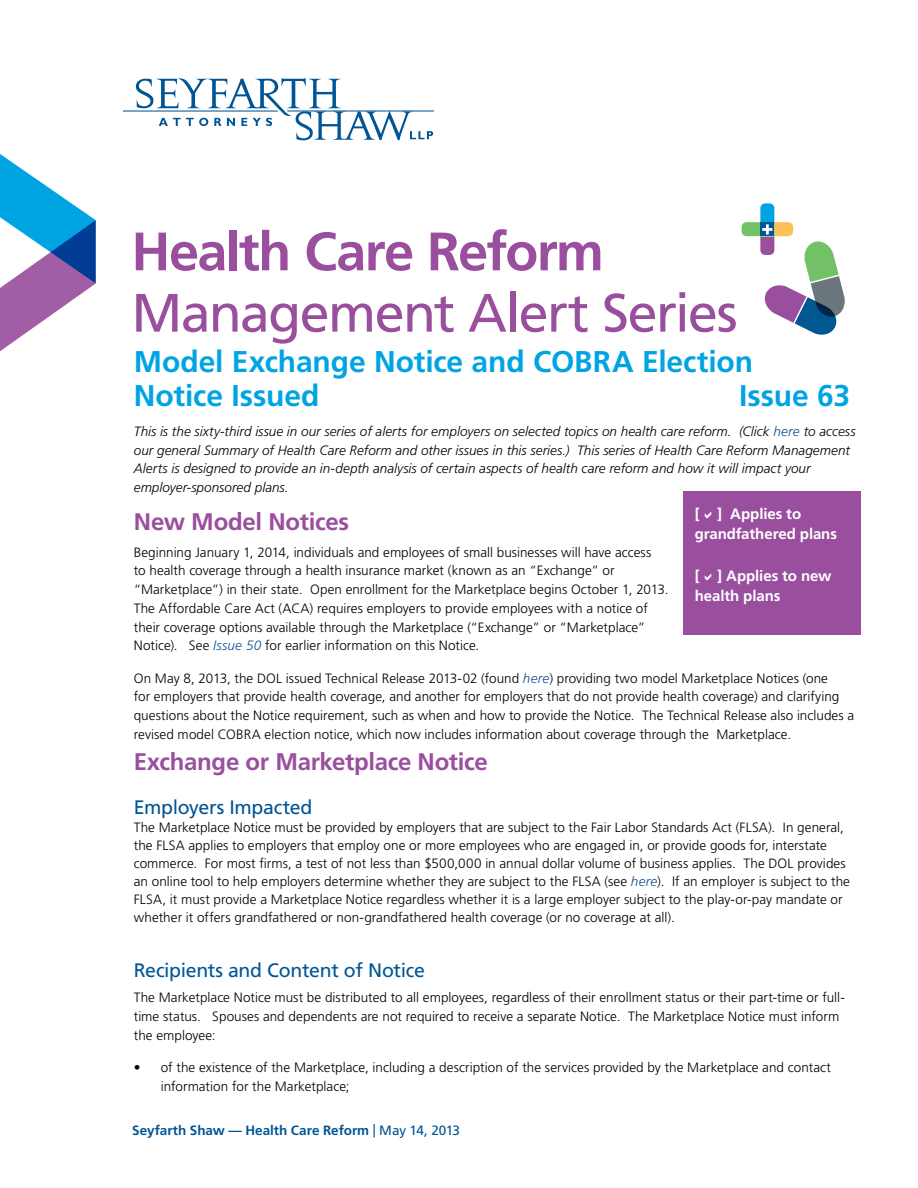
<style>
.page{position:relative;width:918px;height:1188px;background:#fff}
.page>*{position:absolute;margin:0;border:0;box-sizing:border-box;transform-origin:0 0}
.t1{font:54px "Frutiger LT Std";letter-spacing:-.03em;color:#9a4e9e}
.t2{font:700 54px "Frutiger LT Std";letter-spacing:-.03em;color:#9a4e9e}
.t3{font:700 30px/34.5px "Frutiger LT Std";letter-spacing:-.005em;color:#00a4e3}
.t4{font:700 24px "Frutiger LT Std";letter-spacing:-.015em;color:#9a4e9e}
.t5{font:19.5px "Frutiger LT Std";letter-spacing:-.015em;color:#005596}
.t6{font:700 15px/20.2px "Frutiger LT Std";letter-spacing:-.005em;color:#fff}
.t7{font:300 13.5px/18.8px "Frutiger LT Std";letter-spacing:.005em;color:#000}
.t8{font:italic 300 13.5px/18.8px "Frutiger LT Std";color:#000}
.t9{font:700 13.5px "Frutiger LT Std";color:#005596}
.s1{color:#13508d}
.s2{font-style:italic;color:#13508d}
.s3{font-weight:400}
</style>
<div class="page">
<svg style="left:123px;top:78px;width:311px;height:62px"></svg>
<svg style="left:0;top:154px;width:96px;height:198px"></svg>
<svg style="left:742px;top:203px;width:103px;height:132px"></svg>
<div style="left:683px;top:491px;width:177px;height:144px;background:#9a4e9e"></div>
<h1 class="t2" style="left:131px;top:220px;width:474px">Health Care Reform</h1>
<h1 class="t1" style="left:131px;top:281px;width:608px">Management Alert Series</h1>
<h2 class="t3" style="left:134px;top:344px;width:621px">Model Exchange Notice and COBRA Election<br>Notice Issued</h2>
<p class="t8" style="left:134px;top:422px;width:723px">This is the sixty-third issue in our series of alerts for employers on selected topics on health care reform. (Click <span class="s1">here</span> to access our general Summary of Health Care Reform and other issues in this series.) This series of Health Care Reform Management Alerts is designed to provide an in-depth analysis of certain aspects of health care reform and how it will impact your employer-sponsored plans.</p>
<h3 class="t4" style="left:134px;top:508px;width:217px">New Model Notices</h3>
<p class="t7" style="left:134px;top:543px;width:536px">Beginning January 1, 2014, individuals and employees of small businesses will have access<br>to health coverage through a health insurance market (known as an “Exchange” or “Marketplace”) in their state. Open enrollment for the Marketplace begins October 1, 2013.<br>The Affordable Care Act (ACA) requires employers to provide employees with a notice of their coverage options available through the Marketplace (“Exchange” or “Marketplace” Notice). See <span class="s2">Issue 50</span> for earlier information on this Notice.</p>
<p class="t7" style="left:134px;top:669px;width:722px">On May 8, 2013, the DOL issued Technical Release 2013-02 (found <span class="s2">here</span>) providing two model Marketplace Notices (one<br>for employers that provide health coverage, and another for employers that do not provide health coverage) and clarifying questions about the Notice requirement, such as when and how to provide the Notice. The Technical Release also includes a revised model COBRA election notice, which now includes information about coverage through the Marketplace.</p>
<h3 class="t4" style="left:134px;top:748px;width:356px">Exchange or Marketplace Notice</h3>
<h3 class="t5" style="left:134px;top:796px;width:180px">Employers Impacted</h3>
<p class="t7" style="left:134px;top:818px;width:718px;line-height:18px">The Marketplace Notice must be provided by employers that are subject to the Fair Labor Standards Act (FLSA). In general, the FLSA applies to employers that employ one or more employees who are engaged in, or provide goods for, interstate commerce. For most firms, a test of not less than $500,000 in annual dollar volume of business applies. The DOL provides an online tool to help employers determine whether they are subject to the FLSA (see <span class="s2">here</span>). If an employer is subject to the FLSA, it must provide a Marketplace Notice regardless whether it is a large employer subject to the play-or-pay mandate or whether it offers grandfathered or non-grandfathered health coverage (or no coverage at all).</p>
<h3 class="t5" style="left:134px;top:959px;width:293px">Recipients and Content of Notice</h3>
<p class="t7" style="left:134px;top:988px;width:713px">The Marketplace Notice must be distributed to all employees, regardless of their enrollment status or their part-time or full&shy;time status. Spouses and dependents are not required to receive a separate Notice. The Marketplace Notice must inform the employee:</p>
<p class="t7" style="left:161px;top:1058px;width:672px;text-indent:-27px">• of the existence of the Marketplace, including a description of the services provided by the Marketplace and contact information for the Marketplace;</p>
<p class="t9" style="left:132px;top:1123px;width:329px">Seyfarth Shaw — Health Care Reform <span class="s3">| May 14, 2013</span></p>
<h2 class="t3" style="left:739px;top:378px;width:113px">Issue 63</h2>
<p class="t6" style="left:695px;top:504px;width:144px">[ ] Applies to grandfathered plans</p>
<p class="t6" style="left:695px;top:566px;width:138px">[ ] Applies to new health plans</p>
</div>
